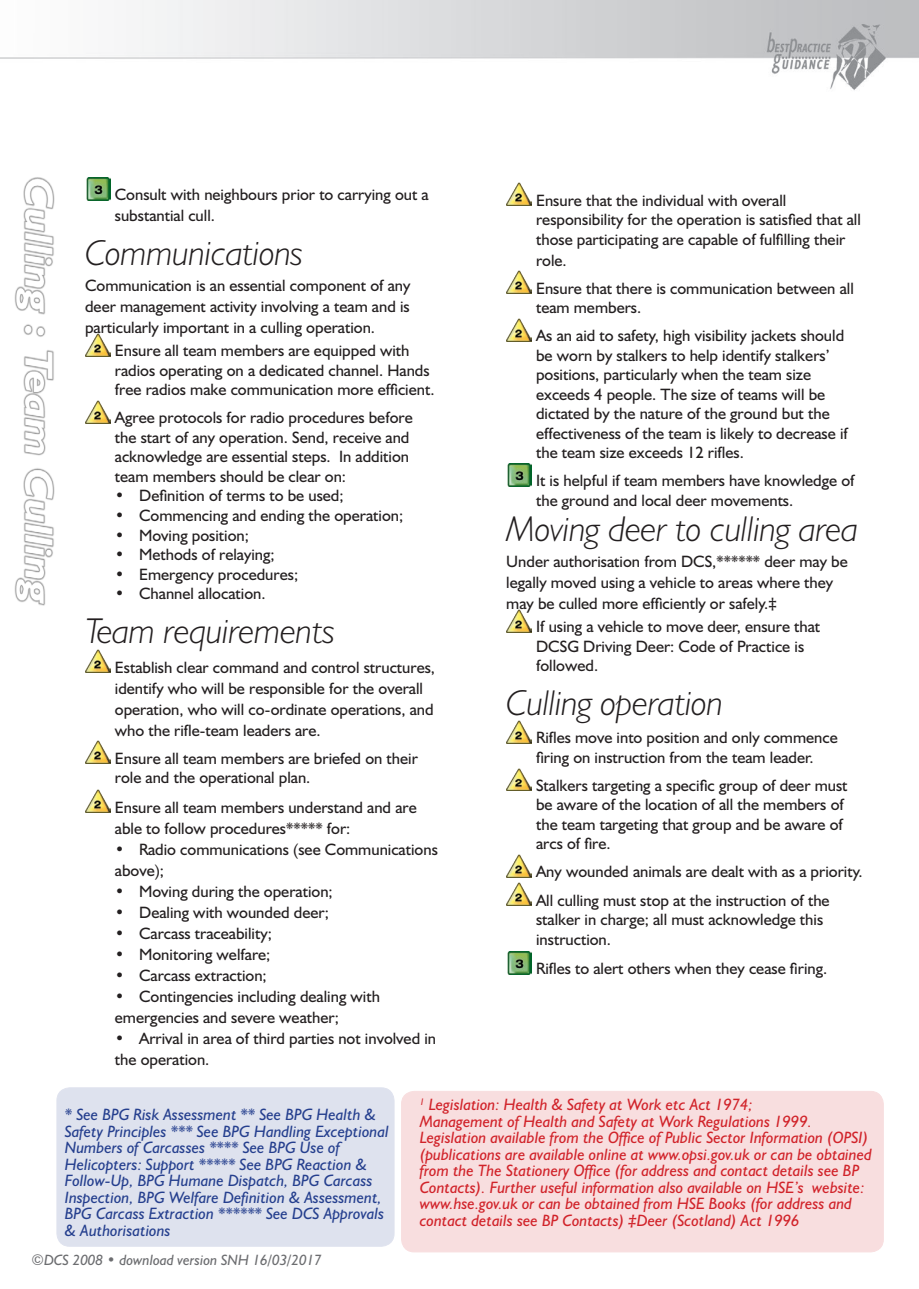
<style>
.page{position:relative;width:919px;height:1289px;background:#fff}
.page>*{position:absolute;margin:0;border:0;box-sizing:border-box;transform-origin:0 0}
.t1{font:italic 300 36px "Humanist 521 BT";letter-spacing:-.005em;color:#231f20}
.t2{font:16.5px/19.5px "Humanist 521 BT";color:#231f20}
.t3{font:italic 16.5px/16.5px "Humanist 521 BT";color:#d1232a}
.t4{font:italic 16.5px/16.5px "Humanist 521 BT";color:#253f8e}
.t5{font:italic 15px "Humanist 521 BT";color:#6c6d70}
</style>
<div class="page">
<img style="left:14px;top:177px;width:824px;height:1076px">
<img style="left:0;top:0;width:918px;height:91px">
<div style="left:57px;top:1087px;width:337px;height:159px;background:#dee2ee;border-radius:13px"></div>
<div style="left:57px;top:1087px;width:337px;height:159px;border:1px solid #253f8e;border-radius:13px"></div>
<img style="left:85px;top:178px;width:26px;height:22px">
<img style="left:85px;top:334px;width:26px;height:22px">
<img style="left:85px;top:401px;width:26px;height:22px">
<img style="left:85px;top:650px;width:26px;height:22px">
<img style="left:85px;top:741px;width:26px;height:22px">
<img style="left:85px;top:790px;width:26px;height:22px">
<img style="left:506px;top:183px;width:26px;height:23px">
<img style="left:506px;top:271px;width:26px;height:23px">
<img style="left:506px;top:318px;width:26px;height:23px">
<img style="left:506px;top:463px;width:26px;height:23px">
<img style="left:506px;top:609px;width:26px;height:23px">
<img style="left:506px;top:720px;width:26px;height:23px">
<img style="left:506px;top:768px;width:26px;height:23px">
<img style="left:506px;top:854px;width:26px;height:23px">
<img style="left:506px;top:882px;width:26px;height:23px">
<img style="left:506px;top:951px;width:26px;height:23px">
<div style="left:401px;top:1091px;width:482px;height:160px;background:#f8dedf;border-radius:13px"></div>
<div style="left:401px;top:1091px;width:482px;height:160px;border:1px solid #d1232a;border-radius:13px"></div>
<p class="t2" style="left:115px;top:184px;width:315px;line-height:21px">Consult with neighbours prior to carrying out a substantial cull.</p>
<h1 class="t1" style="left:85px;top:231px;width:219px">Communications</h1>
<p class="t2" style="left:85px;top:274px;width:327px;line-height:21px;text-align:justify">Communication is an essential component of any deer management activity involving a team and is particularly important in a culling operation.</p>
<p class="t2" style="left:115px;top:341px;width:321px">Ensure all team members are equipped with radios operating on a dedicated channel. Hands free radios make communication more efficient.</p>
<p class="t2" style="left:115px;top:408px;width:299px">Agree protocols for radio procedures before the start of any operation. Send, receive and acknowledge are essential steps. In addition team members should be clear on:</p>
<p class="t2" style="left:115px;top:486px;width:230px">• Definition of terms to be used;</p>
<p class="t2" style="left:115px;top:505px;width:290px">• Commencing and ending the operation;</p>
<p class="t2" style="left:115px;top:525px;width:136px">• Moving position;</p>
<p class="t2" style="left:115px;top:544px;width:161px">• Methods of relaying;</p>
<p class="t2" style="left:115px;top:564px;width:185px">• Emergency procedures;</p>
<p class="t2" style="left:115px;top:583px;width:152px">• Channel allocation.</p>
<h1 class="t1" style="left:85px;top:609px;width:251px">Team requirements</h1>
<p class="t2" style="left:115px;top:656px;width:322px;line-height:21px">Establish clear command and control structures, identify who will be responsible for the overall operation, who will co-ordinate operations, and who the rifle-team leaders are.</p>
<p class="t2" style="left:115px;top:748px;width:304px">Ensure all team members are briefed on their role and the operational plan.</p>
<p class="t2" style="left:115px;top:796px;width:303px;line-height:21px">Ensure all team members understand and are able to follow procedures***** for:</p>
<p class="t2" style="left:115px;top:838px;width:324px;line-height:21px">• Radio communications (see Communications above);</p>
<p class="t2" style="left:115px;top:881px;width:219px">• Moving during the operation;</p>
<p class="t2" style="left:115px;top:902px;width:215px">• Dealing with wounded deer;</p>
<p class="t2" style="left:115px;top:923px;width:158px">• Carcass traceability;</p>
<p class="t2" style="left:115px;top:944px;width:157px">• Monitoring welfare;</p>
<p class="t2" style="left:115px;top:965px;width:153px">• Carcass extraction;</p>
<p class="t2" style="left:115px;top:985px;width:266px;line-height:21px">• Contingencies including dealing with emergencies and severe weather;</p>
<p class="t2" style="left:115px;top:1027px;width:323px;line-height:21px">• Arrival in area of third parties not involved in the operation.</p>
<p class="t2" style="left:536px;top:190px;width:326px">Ensure that the individual with overall responsibility for the operation is satisfied that all those participating are capable of fulfilling their</p>
<p class="t2" style="left:536px;top:246px;width:319px;line-height:28px">role.<br>Ensure that there is communication between all</p>
<p class="t2" style="left:536px;top:293px;width:310px;line-height:28px">team members.<br>As an aid to safety, high visibility jackets should</p>
<p class="t2" style="left:536px;top:345px;width:313px">be worn by stalkers to help identify stalkers’ positions, particularly when the team size exceeds 4 people. The size of teams will be dictated by the nature of the ground but the effectiveness of the team is likely to decrease if the team size exceeds 12 rifles.</p>
<p class="t2" style="left:536px;top:470px;width:320px">It is helpful if team members have knowledge of the ground and local deer movements.</p>
<h1 class="t1" style="left:506px;top:507px;width:353px">Moving deer to culling area</h1>
<p class="t2" style="left:506px;top:550px;width:343px;line-height:21px">Under authorisation from DCS,****** deer may be legally moved using a vehicle to areas where they may be culled more efficiently or safely.‡</p>
<p class="t2" style="left:536px;top:616px;width:286px">If using a vehicle to move deer, ensure that<br>DCSG Driving Deer: Code of Practice is followed.</p>
<h1 class="t1" style="left:506px;top:681px;width:218px">Culling operation</h1>
<p class="t2" style="left:536px;top:727px;width:303px">Rifles move into position and only commence firing on instruction from the team leader.</p>
<p class="t2" style="left:536px;top:775px;width:313px">Stalkers targeting a specific group of deer must be aware of the location of all the members of the team targeting that group and be aware of arcs of fire.</p>
<p class="t2" style="left:536px;top:857px;width:328px;line-height:28px">Any wounded animals are dealt with as a priority.<br>All culling must stop at the instruction of the</p>
<p class="t2" style="left:536px;top:909px;width:288px">stalker in charge; all must acknowledge this instruction.</p>
<p class="t2" style="left:536px;top:958px;width:293px">Rifles to alert others when they cease firing.</p>
<p class="t4" style="left:65px;top:1105px;width:325px">* See BPG Risk Assessment ** See BPG Health &amp; Safety Principles *** See BPG Handling Exceptional Numbers of Carcasses **** See BPG Use of Helicopters: Support ***** See BPG Reaction &amp; Follow-Up, BPG Humane Dispatch, BPG Carcass Inspection, BPG Welfare Definition &amp; Assessment, BPG Carcass Extraction ****** See DCS Approvals &amp; Authorisations</p>
<p class="t3" style="left:420px;top:1095px;width:453px"><sup>1</sup> Legislation: Health &amp; Safety at Work etc Act 1974;<br>Management of Health and Safety at Work Regulations 1999.<br>Legislation available from the Office of Public Sector Information (OPSI) (publications are available online at www.opsi.gov.uk or can be obtained from the The Stationery Office (for address and contact details see BP Contacts). Further useful information also available on HSE’s website: www.hse.gov.uk or can be obtained from HSE Books (for address and contact details see BP Contacts) ‡Deer (Scotland) Act 1996</p>
<p class="t5" style="left:32px;top:1250px;width:292px">©DCS 2008 • download version SNH 16/03/2017</p>
</div>
